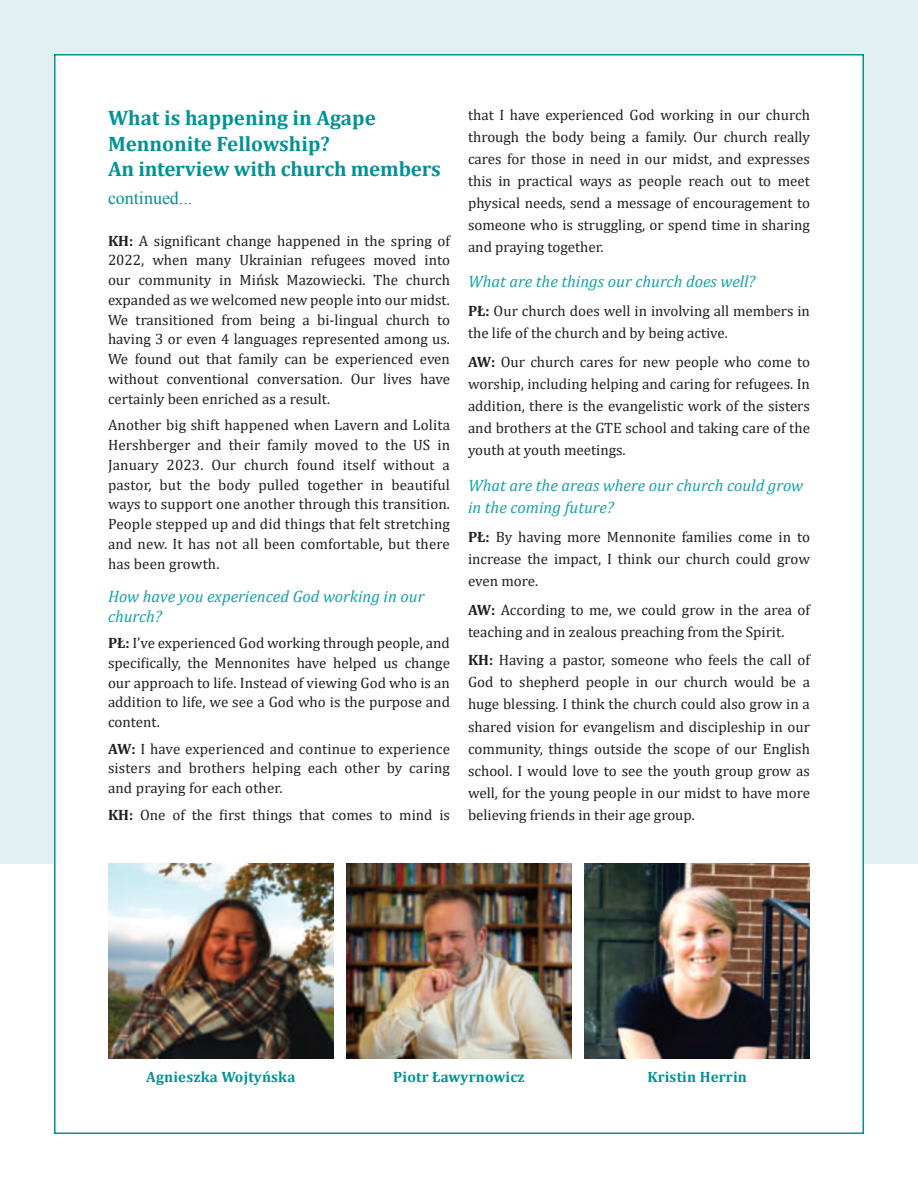
<style>
.page{position:relative;width:918px;height:1188px;background:#fff}
.page>*{position:absolute;margin:0;border:0;box-sizing:border-box;transform-origin:0 0}
.Heading_1{font:700 21px/25.2px "Cambria";color:#009294}
.t1{font:18px "Times New Roman";color:#009294}
.Body_Text{font:italic 16.5px/19.8px "Cambria";color:#15a2a6}
.Body_Text-2{font:15px/19.8px "Cambria";color:#231f20;text-align:justify}
.Heading_1-2{font:700 15px "Cambria";letter-spacing:.01em;color:#009294}
.s1{font-weight:700}
</style>
<div class="page">
<div style="left:0;top:0;width:918px;height:864px;background:#e2f0f1"></div>
<div style="left:54px;top:54px;width:810px;height:1080px;background:#fff;border:2px solid #009294"></div>
<img style="left:346px;top:863px;width:226px;height:196px">
<img style="left:108px;top:863px;width:226px;height:196px">
<img style="left:584px;top:863px;width:226px;height:196px">
<p class="Heading_1" style="left:108px;top:105px;width:334px">What is happening in Agape<br>Mennonite Fellowship?<br>An interview with church members</p>
<p class="t1" style="left:108px;top:186px;width:86px">continued...</p>
<p class="Body_Text-2" style="left:108px;top:231px;width:344px"><span class="s1">KH:</span> A significant change happened in the spring of 2022, when many Ukrainian refugees moved into our community in Mińsk Mazowiecki. The church expanded as we welcomed new people into our midst.<br>We transitioned from being a bi-lingual church to having 3 or even 4 languages represented among us.<br>We found out that family can be experienced even without conventional conversation. Our lives have certainly been enriched as a result.</p>
<p class="Body_Text-2" style="left:108px;top:415px;width:344px">Another big shift happened when Lavern and Lolita Hershberger and their family moved to the US in January 2023. Our church found itself without a pastor, but the body pulled together in beautiful ways to support one another through this transition.<br>People stepped up and did things that felt stretching and new. It has not all been comfortable, but there has been growth.</p>
<p class="Body_Text" style="left:108px;top:586px;width:318px">How have you experienced God working in our church?</p>
<p class="Body_Text-2" style="left:108px;top:633px;width:344px"><span class="s1">PŁ:</span> I’ve experienced God working through people, and specifically, the Mennonites have helped us change our approach to life. Instead of viewing God who is an addition to life, we see a God who is the purpose and content.</p>
<p class="Body_Text-2" style="left:108px;top:739px;width:344px"><span class="s1">AW:</span> I have experienced and continue to experience sisters and brothers helping each other by caring and praying for each other.</p>
<p class="Body_Text-2" style="left:108px;top:805px;width:344px"><span class="s1">KH:</span> One of the first things that comes to mind is</p>
<p class="Body_Text-2" style="left:468px;top:103px;width:344px;line-height:22px">that I have experienced God working in our church through the body being a family. Our church really cares for those in need in our midst, and expresses this in practical ways as people reach out to meet physical needs, send a message of encouragement to someone who is struggling, or spend time in sharing and praying together.</p>
<p class="Body_Text" style="left:468px;top:271px;width:289px">What are the things our church does well?</p>
<p class="Body_Text-2" style="left:468px;top:300px;width:344px;line-height:22px"><span class="s1">PŁ:</span> Our church does well in involving all members in the life of the church and by being active.</p>
<p class="Body_Text-2" style="left:468px;top:351px;width:344px;line-height:22px"><span class="s1">AW:</span> Our church cares for new people who come to worship, including helping and caring for refugees. In addition, there is the evangelistic work of the sisters and brothers at the GTE school and taking care of the youth at youth meetings.</p>
<p class="Body_Text" style="left:468px;top:473px;width:337px;line-height:22px">What are the areas where our church could grow in the coming future?</p>
<p class="Body_Text-2" style="left:468px;top:525px;width:343px;line-height:22px"><span class="s1">PŁ:</span> By having more Mennonite families come in to increase the impact, I think our church could grow even more.</p>
<p class="Body_Text-2" style="left:468px;top:598px;width:344px;line-height:22px"><span class="s1">AW:</span> According to me, we could grow in the area of teaching and in zealous preaching from the Spirit.</p>
<p class="Body_Text-2" style="left:468px;top:649px;width:344px;line-height:22px"><span class="s1">KH:</span> Having a pastor, someone who feels the call of God to shepherd people in our church would be a huge blessing. I think the church could also grow in a shared vision for evangelism and discipleship in our community, things outside the scope of our English school. I would love to see the youth group grow as well, for the young people in our midst to have more believing friends in their age group.</p>
<p class="Heading_1-2" style="left:146px;top:1066px;width:151px">Agnieszka Wojtyńska</p>
<p class="Heading_1-2" style="left:393px;top:1066px;width:133px">Piotr Ławyrnowicz</p>
<p class="Heading_1-2" style="left:647px;top:1066px;width:101px">Kristin Herrin</p>
</div>
